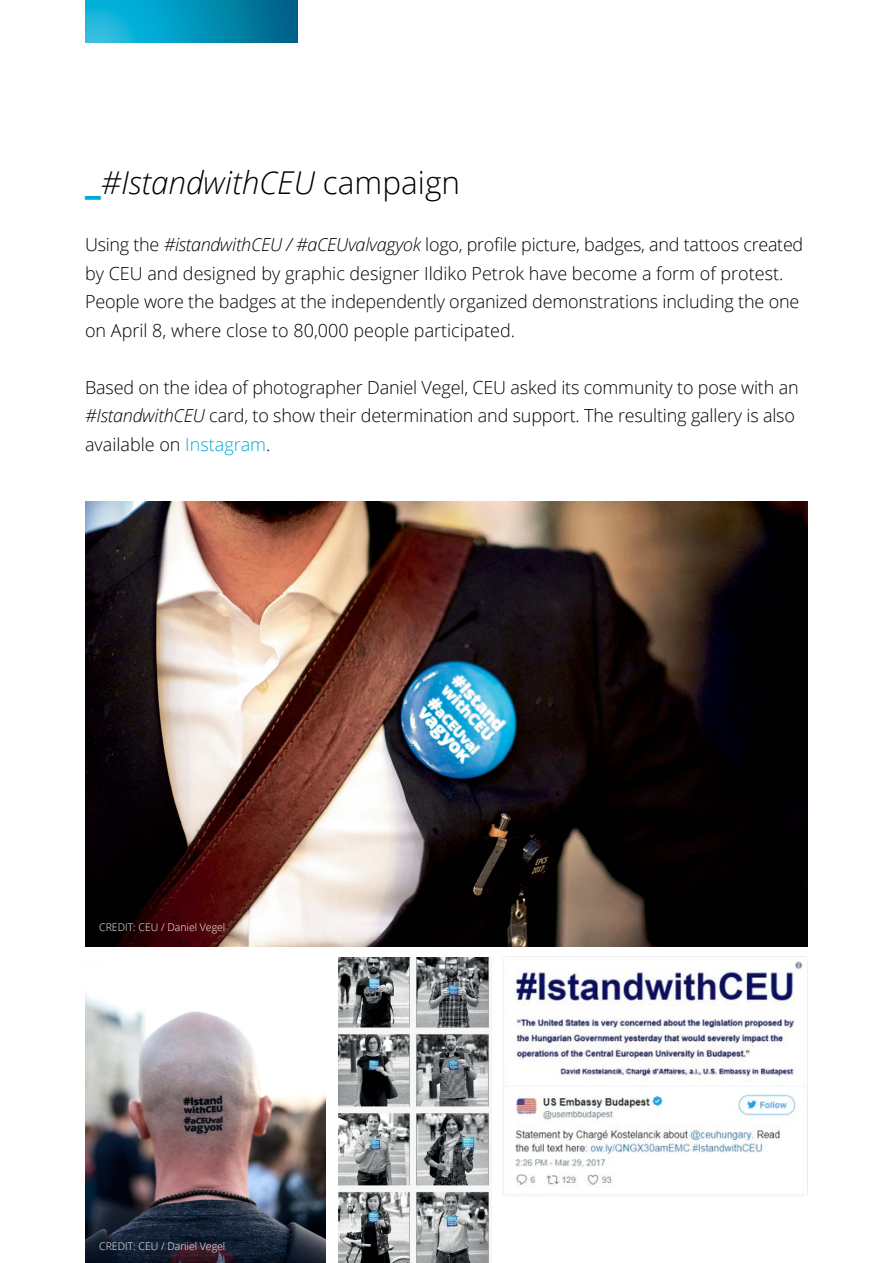
<style>
.page{position:relative;width:893px;height:1263px;background:#fff}
.page>*{position:absolute;margin:0;border:0;box-sizing:border-box;transform-origin:0 0}
.t1{font:italic 300 31.5px "Open Sans";color:#000}
.t2{font:300 18px/28.5px "Open Sans";letter-spacing:-.01em;color:#000}
.t3{font:300 10.5px "Open Sans";color:#fff}
.s1{font-weight:800;font-style:normal;color:#00a9d5}
.s2{font-style:normal}
.s3{font-style:italic}
.s4{color:#00a9d5}
</style>
<div class="page">
<img style="left:502px;top:959px;width:306px;height:236px">
<img style="left:85px;top:501px;width:723px;height:445px">
<img style="left:85px;top:991px;width:240px;height:272px">
<svg style="left:85px;top:0;width:213px;height:43px;background:#0593ba"></svg>
<img style="left:338px;top:957px;width:153px;height:306px">
<h1 class="t1" style="left:85px;top:161px;width:377px"><span class="s1">_</span>#IstandwithCEU <span class="s2">campaign</span></h1>
<p class="t2" style="left:85px;top:230px;width:720px">Using the <span class="s3">#istandwithCEU / #aCEUvalvagyok</span> logo, profile picture, badges, and tattoos created by CEU and designed by graphic designer Ildiko Petrok have become a form of protest.<br>People wore the badges at the independently organized demonstrations including the one on April 8, where close to 80,000 people participated.</p>
<p class="t2" style="left:85px;top:372px;width:715px">Based on the idea of photographer Daniel Vegel, CEU asked its community to pose with an <span class="s3">#IstandwithCEU</span> card, to show their determination and support. The resulting gallery is also available on <span class="s4">Instagram</span>.</p>
<p class="t3" style="left:99px;top:920px;width:128px">CREDIT: CEU / Daniel Vegel</p>
<p class="t3" style="left:99px;top:1239px;width:128px">CREDIT: CEU / Daniel Vegel</p>
</div>
